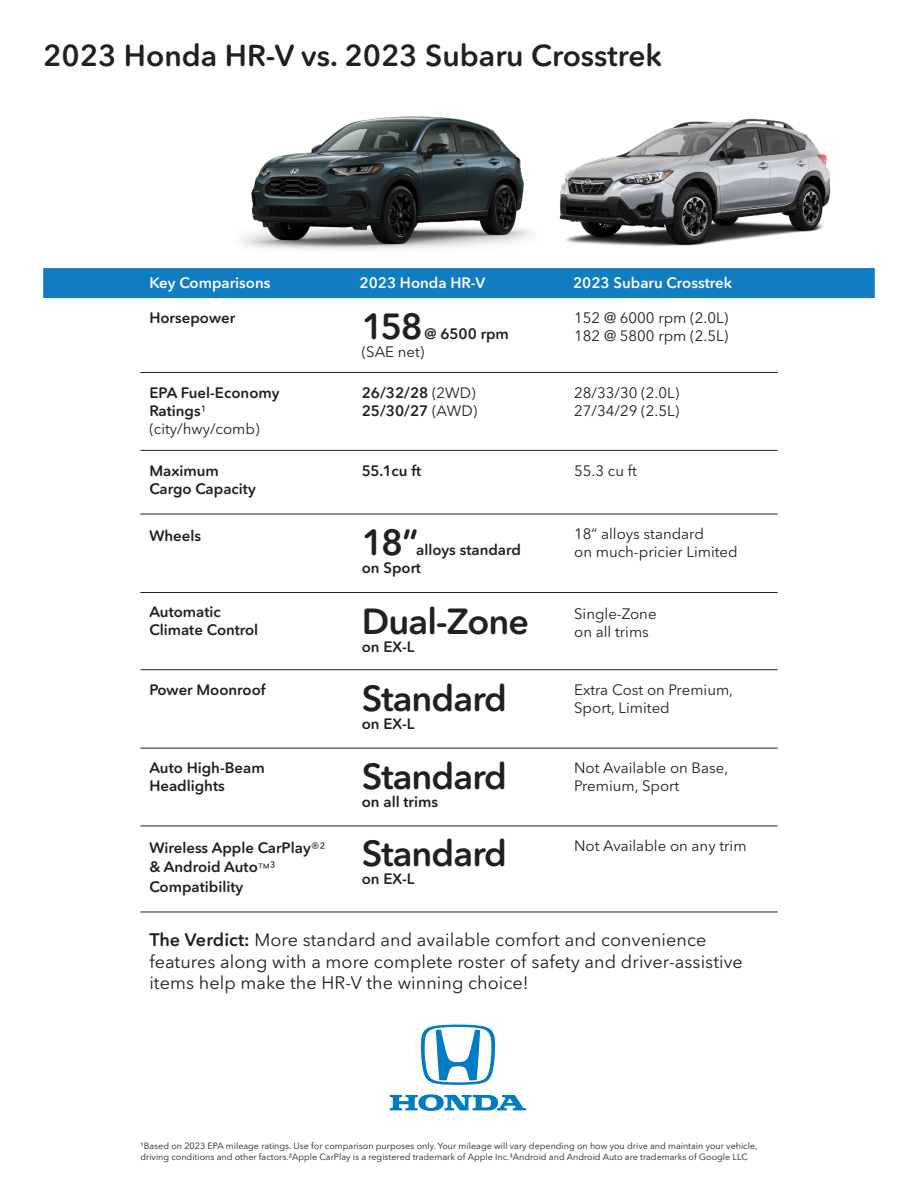
<style>
.page{position:relative;width:918px;height:1188px;background:#fff}
.page>*{position:absolute;margin:0;border:0;box-sizing:border-box;transform-origin:0 0}
.t1{font:600 36px "Avenir Next Rounded Std";letter-spacing:-.025em;color:#231f20}
.t2{font:600 30px "Avenir Next Rounded Std";color:#231f20}
.t3{font:18px/21.6px "Avenir Next Rounded Std";letter-spacing:.005em;color:#231f20}
.t4{font:600 15px/18px "Avenir Next Rounded Std";color:#231f20}
.t5{font:15px/18px "Avenir Next Rounded Std";color:#231f20}
.t6{font:600 15px "Avenir Next Rounded Std";color:#fff}
.t7{font:9px/10.8px "Avenir Next Rounded Std";color:#231f20}
.s1{font-weight:400}
.s2{font-weight:400;font-size:12px}
.s3{font-weight:600}
</style>
<div class="page">
<div style="left:43px;top:268px;width:832px;height:30px;background:#107cc2"></div>
<hr style="left:140px;top:372px;width:638px;height:1px;background:#231f20">
<hr style="left:140px;top:450px;width:638px;height:1px;background:#231f20">
<hr style="left:140px;top:514px;width:638px;height:1px;background:#231f20">
<hr style="left:140px;top:592px;width:638px;height:1px;background:#231f20">
<hr style="left:140px;top:669px;width:638px;height:1px;background:#231f20">
<hr style="left:140px;top:748px;width:638px;height:1px;background:#231f20">
<hr style="left:140px;top:826px;width:638px;height:1px;background:#231f20">
<hr style="left:140px;top:912px;width:638px;height:1px;background:#231f20">
<svg style="left:390px;top:1094px;width:136px;height:17px"></svg>
<svg style="left:421px;top:1025px;width:74px;height:60px"></svg>
<img style="left:559px;top:118px;width:272px;height:128px">
<img style="left:241px;top:116px;width:291px;height:134px">
<p class="t2" style="left:43px;top:37px;width:620px">2023 Honda HR-V vs. 2023 Subaru Crosstrek</p>
<p class="t6" style="left:149px;top:274px;width:123px">Key Comparisons</p>
<p class="t6" style="left:360px;top:274px;width:127px">2023 Honda HR-V</p>
<p class="t6" style="left:573px;top:274px;width:160px">2023 Subaru Crosstrek</p>
<p class="t4" style="left:149px;top:309px;width:87px">Horsepower</p>
<p class="t5" style="left:574px;top:309px;width:156px">152 @ 6000 rpm (2.0L)</p>
<p class="t5" style="left:574px;top:327px;width:156px">182 @ 5800 rpm (2.5L)</p>
<p class="t1" style="left:362px;top:305px;width:62px">158</p>
<p class="t4" style="left:425px;top:325px;width:86px">@ 6500 rpm</p>
<p class="t5" style="left:362px;top:343px;width:64px">(SAE net)</p>
<p class="t4" style="left:362px;top:384px;width:115px">26/32/28 <span class="s1">(2WD)</span></p>
<p class="t4" style="left:362px;top:402px;width:117px">25/30/27 <span class="s1">(AWD)</span></p>
<p class="t4" style="left:149px;top:384px;width:132px">EPA Fuel-Economy<br>Ratings<span class="s1">¹ (city/hwy/comb)</span></p>
<p class="t4" style="left:149px;top:462px;width:71px">Maximum</p>
<p class="t4" style="left:149px;top:480px;width:108px">Cargo Capacity</p>
<p class="t4" style="left:149px;top:527px;width:53px">Wheels</p>
<p class="t5" style="left:574px;top:384px;width:106px">28/33/30 (2.0L)</p>
<p class="t5" style="left:574px;top:402px;width:106px">27/34/29 (2.5L)</p>
<p class="t4" style="left:362px;top:462px;width:61px">55.1cu ft</p>
<p class="t5" style="left:574px;top:462px;width:64px">55.3 cu ft</p>
<p class="t5" style="left:574px;top:525px;width:131px">18” alloys standard</p>
<p class="t5" style="left:574px;top:543px;width:165px">on much-pricier Limited</p>
<p class="t1" style="left:362px;top:520px;width:59px">18”</p>
<p class="t4" style="left:362px;top:541px;width:161px;text-indent:54px">alloys standard on Sport</p>
<p class="t1" style="left:362px;top:600px;width:169px">Dual-Zone</p>
<p class="t4" style="left:362px;top:638px;width:54px">on EX-L</p>
<p class="t1" style="left:362px;top:677px;width:147px">Standard</p>
<p class="t4" style="left:362px;top:715px;width:54px">on EX-L</p>
<p class="t1" style="left:362px;top:754px;width:147px">Standard</p>
<p class="t4" style="left:362px;top:793px;width:78px">on all trims</p>
<p class="t1" style="left:362px;top:832px;width:147px">Standard</p>
<p class="t4" style="left:362px;top:870px;width:54px">on EX-L</p>
<p class="t4" style="left:149px;top:603px;width:73px">Automatic</p>
<p class="t4" style="left:149px;top:621px;width:110px">Climate Control</p>
<p class="t5" style="left:574px;top:605px;width:84px">Single-Zone</p>
<p class="t5" style="left:574px;top:623px;width:76px">on all trims</p>
<p class="t4" style="left:149px;top:681px;width:118px">Power Moonroof</p>
<p class="t5" style="left:574px;top:681px;width:160px">Extra Cost on Premium,<br>Sport, Limited</p>
<p class="t4" style="left:149px;top:759px;width:117px">Auto High-Beam</p>
<p class="t4" style="left:149px;top:777px;width:77px">Headlights</p>
<p class="t5" style="left:574px;top:759px;width:156px">Not Available on Base,<br>Premium, Sport</p>
<p class="t5" style="left:574px;top:837px;width:174px">Not Available on any trim</p>
<p class="t4" style="left:149px;top:838px;width:177px;line-height:19.5px">Wireless Apple CarPlay<span class="s1">®² </span>&amp; Android Auto<span class="s2">™</span><span class="s1">³</span></p>
<p class="t4" style="left:149px;top:878px;width:95px">Compatibility</p>
<p class="t3" style="left:149px;top:929px;width:595px"><span class="s3">The Verdict:</span> More standard and available comfort and convenience features along with a more complete roster of safety and driver-assistive items help make the HR-V the winning choice!</p>
<p class="t7" style="left:140px;top:1141px;width:619px">¹Based on 2023 EPA mileage ratings. Use for comparison purposes only. Your mileage will vary depending on how you drive and maintain your vehicle, driving conditions and other factors.²Apple CarPlay is a registered trademark of Apple Inc.³Android and Android Auto are trademarks of Google LLC</p>
</div>
